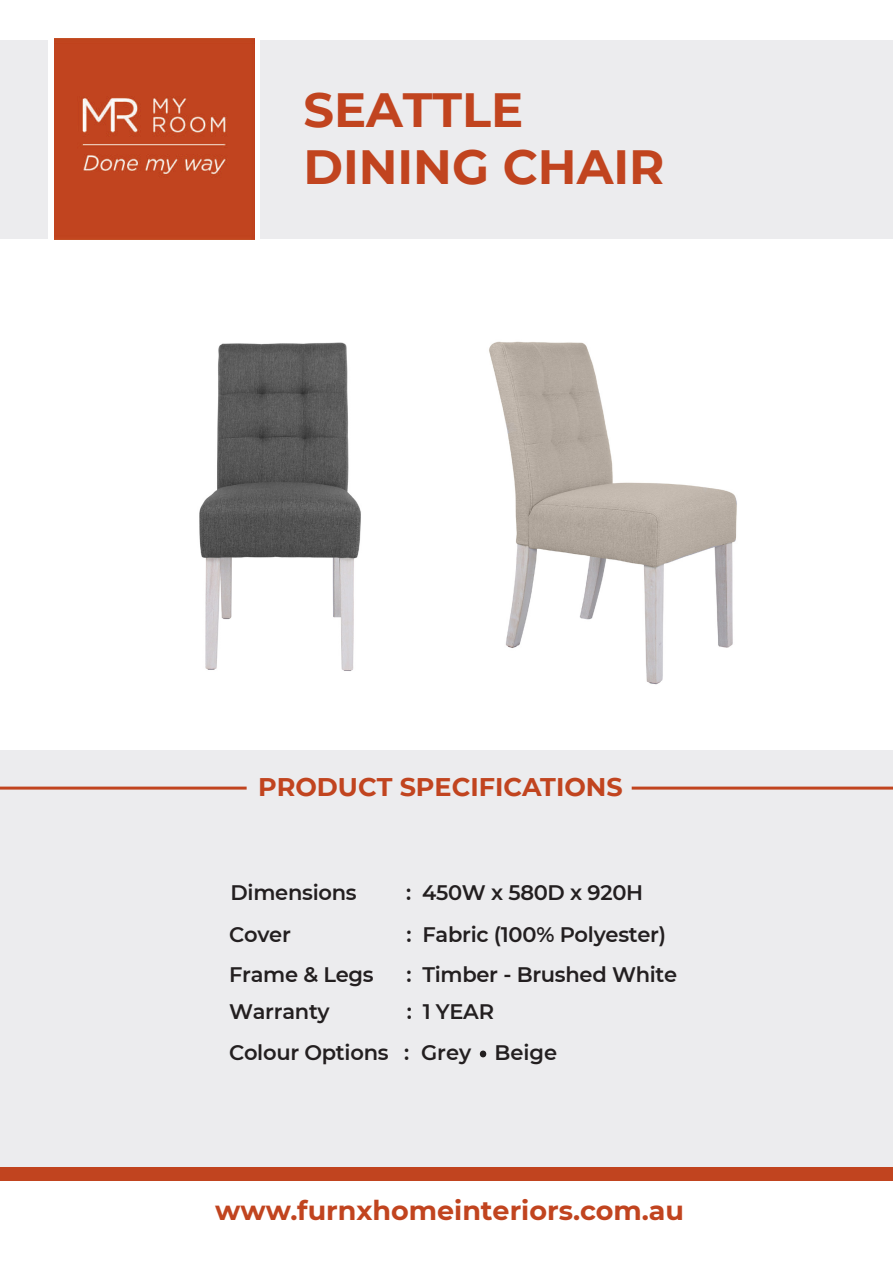
<style>
.page{position:relative;width:893px;height:1263px;background:#fff}
.page>*{position:absolute;margin:0;border:0;box-sizing:border-box;transform-origin:0 0}
.t1{font:54px "Myriad Pro";color:#231f20}
.t2{font:700 48px/57.6px "Montserrat";color:#c1441f}
.t3{font:700 27px "Montserrat";color:#c1441f}
.t4{font:700 25.5px "Montserrat";color:#c1441f}
.t5{font:600 21px "Montserrat";letter-spacing:-.015em;color:#231f20}
</style>
<div class="page">
<div style="left:0;top:750px;width:893px;height:417px;background:#ececee"></div>
<img style="left:54px;top:39px;width:200px;height:200px">
<div style="left:260px;top:40px;width:632px;height:198px;background:#ececee"></div>
<div style="left:0;top:1167px;width:893px;height:13px;background:#c1441f"></div>
<div style="left:0;top:40px;width:48px;height:198px;background:#ececee"></div>
<hr style="left:0;top:786px;width:247px;height:3px;background:#c1441f">
<hr style="left:632px;top:786px;width:261px;height:3px;background:#c1441f">
<img style="left:199px;top:342px;width:162px;height:329px">
<img style="left:489px;top:341px;width:248px;height:344px">
<h2 class="t2" style="left:303px;top:79px;width:363px">SEATTLE<br>DINING CHAIR</h2>
<p class="t4" style="left:258px;top:768px;width:366px">PRODUCT SPECIFICATIONS</p>
<p class="t5" style="left:231px;top:878px;width:128px">Dimensions</p>
<p class="t5" style="left:406px;top:878px;width:239px">: 450W x 580D x 920H</p>
<p class="t5" style="left:229px;top:919px;width:63px">Cover</p>
<p class="t5" style="left:407px;top:919px;width:261px">: Fabric (100% Polyester)</p>
<p class="t5" style="left:229px;top:959px;width:146px">Frame &amp; Legs</p>
<p class="t5" style="left:406px;top:959px;width:272px">: Timber - Brushed White</p>
<p class="t5" style="left:229px;top:997px;width:102px">Warranty</p>
<p class="t5" style="left:407px;top:997px;width:89px">: 1 YEAR</p>
<h1 class="t1" style="left:477px;top:1005px;width:13px">.</h1>
<p class="t5" style="left:229px;top:1037px;width:330px">Colour Options : Grey Beige</p>
<p class="t3" style="left:215px;top:1191px;width:470px">www.furnxhomeinteriors.com.au</p>
</div>
